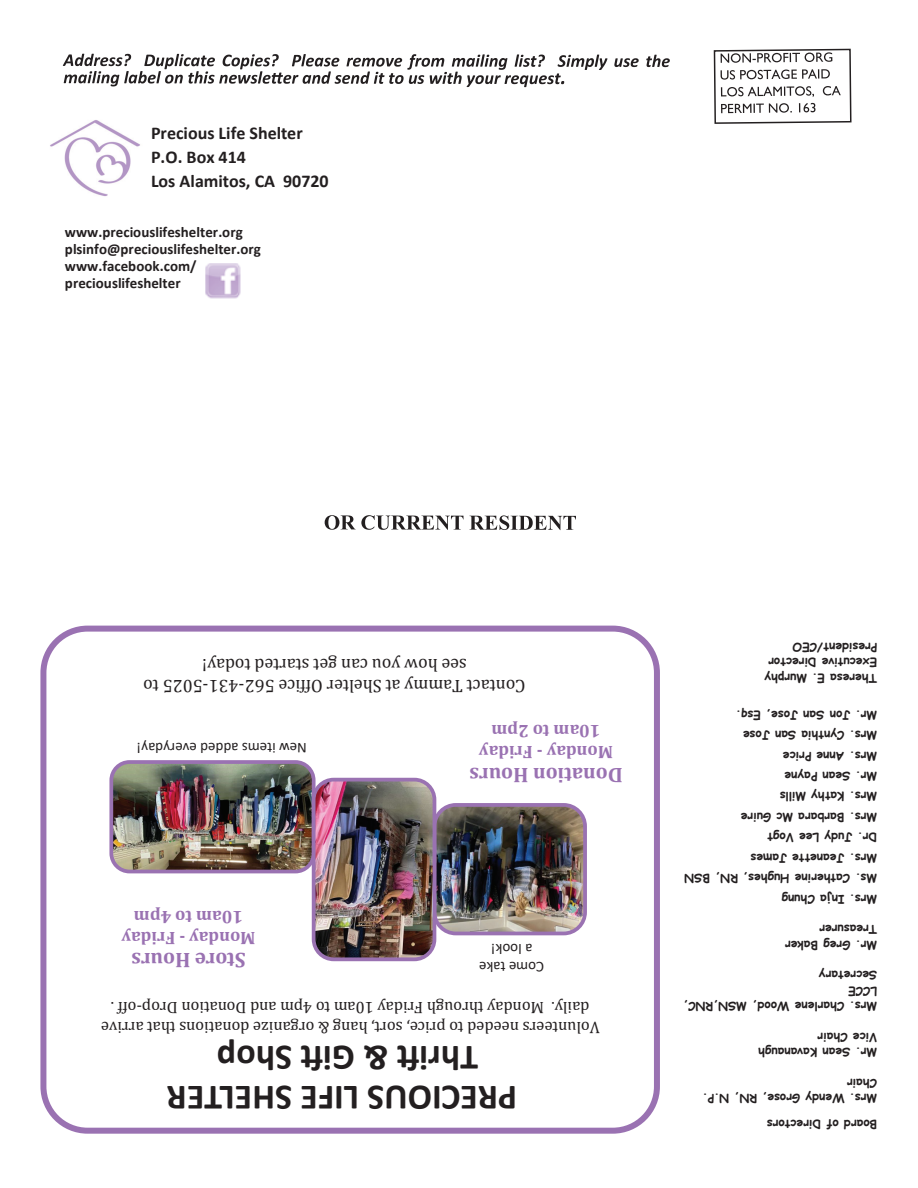
<style>
.page{position:relative;width:918px;height:1188px;background:#fff}
.page>*{position:absolute;margin:0;border:0;box-sizing:border-box;transform-origin:0 0}
.t1{font:700 36px/39.5px "Calibri";color:#231f20;text-align:center}
.t2{font:700 21px "Cambria";color:#9a72b2}
.t3{font:18px/21px "Cambria";color:#231f20;text-align:center}
.t4{font:700 18px/24.2px "Calibri";color:#231f20}
.t5{font:700 18px/21px "Cambria";color:#9a72b2;text-align:center}
.t6{font:16.5px/19.5px "Cambria";color:#231f20;text-align:center}
.t7{font:700 15px/17.1px "Calibri";color:#231f20}
.t8{font:15px/18.3px "Calibri";color:#231f20;text-align:center}
.t9{font:700 12.15px "Comic Sans MS";color:#231f20}
.t10{font:700 12px/20.4px "Comic Sans MS";color:#231f20}
</style>
<div class="page">
<svg style="left:63px;top:54px;width:607px;height:33px"></svg>
<svg style="left:714px;top:49px;width:138px;height:75px"></svg>
<svg style="left:324px;top:515px;width:252px;height:16px"></svg>
<img style="left:205px;top:263px;width:36px;height:36px">
<img style="left:50px;top:120px;width:90px;height:76px">
<svg style="left:40px;top:626px;width:620px;height:508px"></svg>
<img style="left:436px;top:805px;width:149px;height:128px">
<div style="left:433px;top:803px;width:154px;height:132px;border:4px solid #9a72b2;border-radius:21px"></div>
<img style="left:111px;top:762px;width:203px;height:110px">
<div style="left:109px;top:760px;width:207px;height:113px;border:4px solid #9a72b2;border-radius:18px"></div>
<img style="left:314px;top:780px;width:120px;height:179px">
<div style="left:312px;top:778px;width:124px;height:183px;border:4px solid #9a72b2;border-radius:20px"></div>
<h3 class="t4" style="left:151px;top:121px;width:179px">Precious Life Shelter<br>P.O. Box 414<br>Los Alamitos, CA 90720</h3>
<p class="t7" style="left:65px;top:223px;width:198px">www.preciouslifeshelter.org plsinfo@preciouslifeshelter.org www.facebook.com/ preciouslifeshelter</p>
<h3 class="t3" style="left:526px;top:696px;width:384px;rotate:-180deg">Contact Tammy at Shelter Office 562 431 5025 to see how you can get started today!</h3>
<p class="t8" style="left:307px;top:758px;width:172px;rotate:-180deg">New items added everyday!</p>
<h3 class="t5" style="left:256px;top:949px;width:136px;rotate:-180deg">Monday - Friday<br>10am to 4pm</h3>
<h2 class="t2" style="left:246px;top:975px;width:116px;rotate:-180deg">Store Hours</h2>
<h3 class="t5" style="left:613px;top:763px;width:136px;rotate:-180deg">Monday - Friday<br>10am to 2pm</h3>
<h2 class="t2" style="left:623px;top:790px;width:155px;rotate:-180deg">Donation Hours</h2>
<p class="t8" style="left:544px;top:977px;width:67px;rotate:-180deg">Come take a look!</p>
<h3 class="t6" style="left:600px;top:1037px;width:500px;rotate:-180deg">Volunteers needed to price, sort, hang &amp; organize donations that arrive daily. Monday through Friday 10am to 4pm and Donation Drop off .</h3>
<h1 class="t1" style="left:517px;top:1118px;width:352px;rotate:-180deg">PRECIOUS LIFE SHELTER<br>Thrift &amp; Gift Shop</h1>
<p class="t9" style="left:877px;top:656px;width:86px;rotate:-180deg">President/CEO</p>
<p class="t10" style="left:877px;top:686px;width:114px;line-height:15.5px;rotate:-180deg">Theresa E. Murphy<br>Executive Director</p>
<p class="t10" style="left:877px;top:910px;width:194px;rotate:-180deg">Mrs. Inja Chung<br>Ms. Catherine Hughes, RN, BSN<br>Mrs. Jeanette James<br>Dr. Judy Lee Vogt<br>Mrs. Barbara Mc Guire<br>Mrs. Kathy Mills<br>Mr. Sean Payne<br>Mrs. Anne Price<br>Mrs. Cynthia San Jose<br>Mr. Jon San Jose, Esq.</p>
<p class="t10" style="left:877px;top:953px;width:94px;line-height:15.5px;rotate:-180deg">Mr. Greg Baker<br>Treasurer</p>
<p class="t10" style="left:877px;top:1015px;width:196px;line-height:15.5px;rotate:-180deg">Mrs. Charlene Wood, MSN,RNC,<br>LCCE<br>Secretary</p>
<p class="t10" style="left:877px;top:1061px;width:121px;line-height:15.5px;rotate:-180deg">Mr. Sean Kavanaugh<br>Vice Chair</p>
<p class="t10" style="left:877px;top:1094px;width:32px;rotate:-180deg">Chair</p>
<p class="t10" style="left:877px;top:1138px;width:176px;line-height:25.8px;rotate:-180deg">Board of Directors<br>Mrs. Wendy Grose, RN, N.P.</p>
</div>
